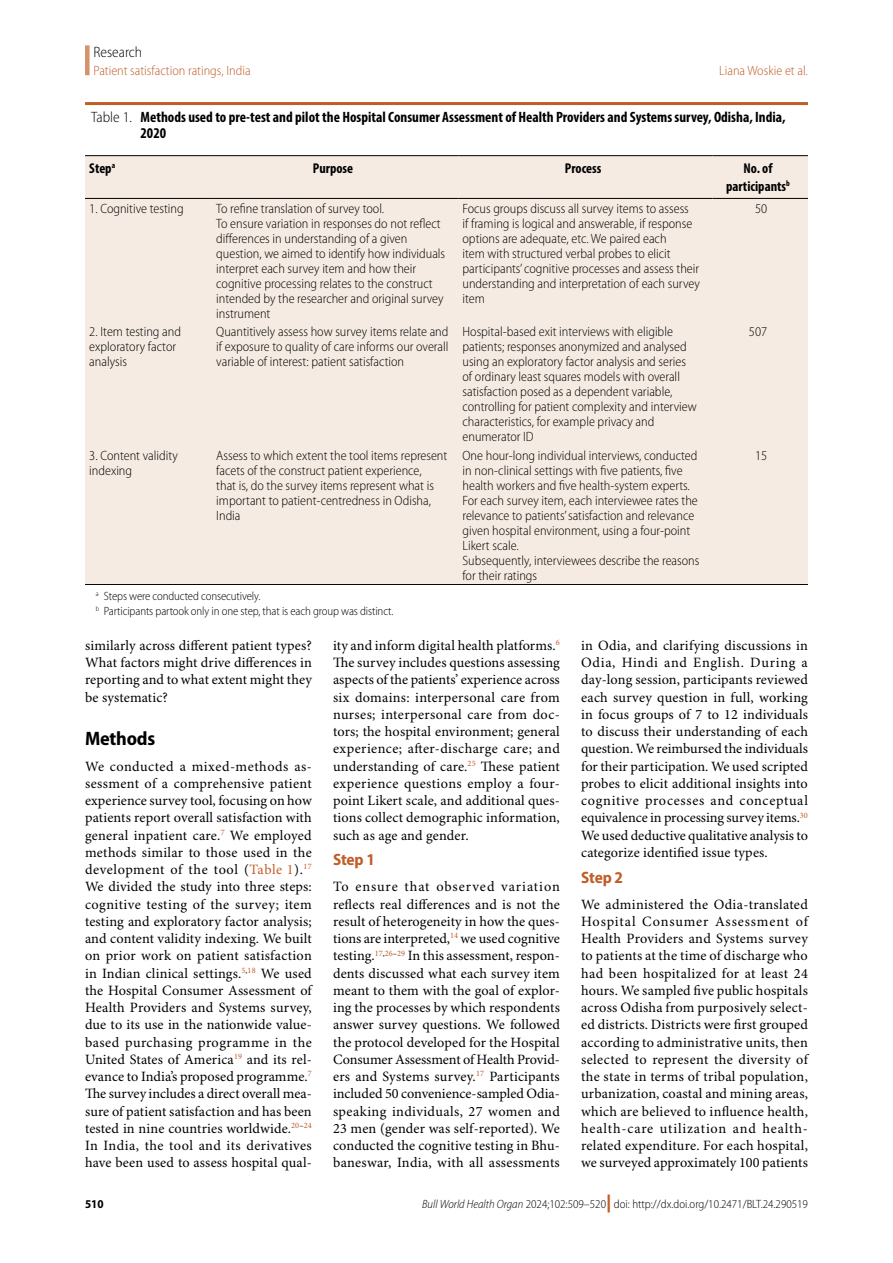
<style>
.page{position:relative;width:893px;height:1263px;background:#fff}
.page>*{position:absolute;margin:0;border:0;box-sizing:border-box;transform-origin:0 0}
.Head_1{font:700 semi-condensed 19.5px "Myriad Pro";letter-spacing:-.01em;color:#000}
.Head_2{font:700 semi-condensed 16.5px "Myriad Pro";letter-spacing:-.01em;color:#c05d28}
.Tbl_Title{font:700 condensed 15px/16.5px "Myriad Pro";color:#000}
.Section_Title{font:300 semi-condensed 15px "Myriad Pro";color:#000}
.Para_No_Ind{font:14.25px/17.2px "Minion Pro";letter-spacing:.01em;color:#000;text-align:justify}
.Para_Ind{font:14.25px/17.2px "Minion Pro";letter-spacing:.01em;color:#000;text-align:justify}
.Tbl_Col_Hd{font:700 condensed 14.25px/17.9px "Myriad Pro";color:#000;text-align:center}
.Tbl_Body{font:300 semi-condensed 13.5px/15px "Myriad Pro";color:#000}
.RH_Outside{font:300 semi-condensed 13.5px "Myriad Pro";color:#c05d28}
.RH_Inside{font:300 semi-condensed 13.5px "Myriad Pro";color:#c05d28}
.Tbl_FN{font:300 semi-condensed 12px "Myriad Pro";letter-spacing:-.01em;color:#000}
.Tbl_FN1{font:300 semi-condensed 12px "Myriad Pro";letter-spacing:-.01em;color:#000}
.t1{font:700 semi-condensed 12px "Myriad Pro";color:#000}
.s1{font-weight:300;font-stretch:semi-condensed}
.s2{color:#c05d28}
.s3{font-style:italic}
.s4{font-weight:900;font-stretch:normal;font-size:18px;color:#c05d28}
</style>
<div class="page">
<div style="left:85px;top:45px;width:5px;height:30px;background:#d4936a"></div>
<hr style="left:85px;top:102px;width:723px;height:3px;background:#c05d28">
<hr style="left:85px;top:584px;width:723px;height:1px;background:#000">
<div style="left:85px;top:156px;width:723px;height:428px;background:#f6ebe2"></div>
<hr style="left:85px;top:155px;width:127px;height:1px;background:#000">
<hr style="left:212px;top:155px;width:246px;height:1px;background:#000">
<hr style="left:458px;top:155px;width:254px;height:1px;background:#000">
<hr style="left:712px;top:155px;width:96px;height:1px;background:#000">
<hr style="left:85px;top:198px;width:127px;height:1px;background:#000">
<hr style="left:212px;top:198px;width:246px;height:1px;background:#000">
<hr style="left:458px;top:198px;width:254px;height:1px;background:#000">
<hr style="left:712px;top:198px;width:96px;height:1px;background:#000">
<p class="Section_Title" style="left:94px;top:44px;width:50px">Research</p>
<p class="RH_Outside" style="left:94px;top:63px;width:159px">Patient satisfaction ratings, India</p>
<p class="RH_Inside" style="left:719px;top:63px;width:90px">Liana Woskie et al.</p>
<p class="Tbl_Title" style="left:141px;top:108px;width:647px;text-indent:-50px"><span class="s1">Table 1.</span> Methods used to pre-test and pilot the Hospital Consumer Assessment of Health Providers and Systems survey, Odisha, India,<br>2020</p>
<p class="Tbl_Col_Hd" style="left:89px;top:159px;width:27px">Step<sup>a</sup></p>
<p class="Tbl_Col_Hd" style="left:313px;top:159px;width:42px">Purpose</p>
<p class="Tbl_Col_Hd" style="left:565px;top:159px;width:38px">Process</p>
<p class="Tbl_Col_Hd" style="left:726px;top:159px;width:65px">No. of participants<sup>b</sup></p>
<p class="Tbl_Body" style="left:89px;top:201px;width:96px">1. Cognitive testing</p>
<p class="Tbl_Body" style="left:216px;top:201px;width:230px">To refine translation of survey tool.<br>To ensure variation in responses do not reflect differences in understanding of a given question, we aimed to identify how individuals interpret each survey item and how their cognitive processing relates to the construct intended by the researcher and original survey instrument</p>
<p class="Tbl_Body" style="left:462px;top:201px;width:239px">Focus groups discuss all survey items to assess<br>if framing is logical and answerable, if response options are adequate, etc. We paired each<br>item with structured verbal probes to elicit participants’ cognitive processes and assess their understanding and interpretation of each survey item</p>
<p class="Tbl_Body" style="left:755px;top:201px;width:14px">50</p>
<p class="Tbl_Body" style="left:89px;top:325px;width:93px">2. Item testing and exploratory factor analysis</p>
<p class="Tbl_Body" style="left:216px;top:325px;width:234px;text-align:justify">Quantitively assess how survey items relate and if exposure to quality of care informs our overall variable of interest: patient satisfaction</p>
<p class="Tbl_Body" style="left:462px;top:325px;width:236px">Hospital-based exit interviews with eligible patients; responses anonymized and analysed using an exploratory factor analysis and series of ordinary least squares models with overall satisfaction posed as a dependent variable, controlling for patient complexity and interview characteristics, for example privacy and enumerator ID</p>
<p class="Tbl_Body" style="left:749px;top:325px;width:20px">507</p>
<p class="Tbl_Body" style="left:89px;top:448px;width:90px">3. Content validity indexing</p>
<p class="Tbl_Body" style="left:216px;top:448px;width:232px">Assess to which extent the tool items represent facets of the construct patient experience,<br>that is, do the survey items represent what is important to patient-centredness in Odisha, India</p>
<p class="Tbl_Body" style="left:462px;top:448px;width:238px">One hour-long individual interviews, conducted in non-clinical settings with five patients, five health workers and five health-system experts.<br>For each survey item, each interviewee rates the relevance to patients’ satisfaction and relevance given hospital environment, using a four-point Likert scale.<br>Subsequently, interviewees describe the reasons for their ratings</p>
<p class="Tbl_Body" style="left:755px;top:448px;width:14px">15</p>
<p class="Tbl_FN1" style="left:96px;top:590px;width:166px"><sup>a</sup> Steps were conducted consecutively.</p>
<p class="Tbl_FN" style="left:96px;top:604px;width:299px"><sup>b</sup> Participants partook only in one step, that is each group was distinct.</p>
<p class="Para_Ind" style="left:85px;top:637px;width:228px">similarly across different patient types?<br>What factors might drive differences in reporting and to what extent might they be systematic?</p>
<p class="Head_1" style="left:85px;top:727px;width:72px">Methods</p>
<p class="Para_No_Ind" style="left:85px;top:758px;width:228px">We conducted a mixed-methods as&shy;sessment of a comprehensive patient experience survey tool, focusing on how patients report overall satisfaction with general inpatient care.<sup>7</sup> We employed methods similar to those used in the development of the tool (<span class="s2">Table 1</span>).<sup>17<br></sup>We divided the study into three steps: cognitive testing of the survey; item testing and exploratory factor analysis; and content validity indexing. We built on prior work on patient satisfaction in Indian clinical settings.<sup>5</sup><sup>,</sup><sup>18</sup> We used the Hospital Consumer Assessment of Health Providers and Systems survey, due to its use in the nationwide value&shy;based purchasing programme in the United States of America<sup>19</sup> and its rel&shy;evance to India’s proposed programme.<sup>7<br></sup>The survey includes a direct overall mea&shy;sure of patient satisfaction and has been tested in nine countries worldwide.<sup>20</sup><sup>–</sup><sup>24<br></sup>In India, the tool and its derivatives have been used to assess hospital qual-</p>
<p class="Para_No_Ind" style="left:333px;top:637px;width:228px">ity and inform digital health platforms.<sup>6<br></sup>The survey includes questions assessing aspects of the patients’ experience across six domains: interpersonal care from nurses; interpersonal care from doc&shy;tors; the hospital environment; general experience; after-discharge care; and understanding of care.<sup>25</sup> These patient experience questions employ a four&shy;point Likert scale, and additional ques&shy;tions collect demographic information, such as age and gender.</p>
<p class="Head_2" style="left:333px;top:851px;width:43px">Step 1</p>
<p class="Para_No_Ind" style="left:333px;top:879px;width:228px">To ensure that observed variation reflects real differences and is not the result of heterogeneity in how the ques&shy;tions are interpreted,<sup>14</sup> we used cognitive testing.<sup>17</sup><sup>,</sup><sup>26</sup><sup>–</sup><sup>29</sup> In this assessment, respon&shy;dents discussed what each survey item meant to them with the goal of explor&shy;ing the processes by which respondents answer survey questions. We followed the protocol developed for the Hospital Consumer Assessment of Health Provid&shy;ers and Systems survey.<sup>17</sup> Participants included 50 convenience-sampled Odia&shy;speaking individuals, 27 women and 23 men (gender was self-reported). We conducted the cognitive testing in Bhu&shy;baneswar, India, with all assessments</p>
<p class="Para_No_Ind" style="left:581px;top:637px;width:228px">in Odia, and clarifying discussions in Odia, Hindi and English. During a day-long session, participants reviewed each survey question in full, working in focus groups of 7 to 12 individuals to discuss their understanding of each question. We reimbursed the individuals for their participation. We used scripted probes to elicit additional insights into cognitive processes and conceptual equivalence in processing survey items.<sup>30<br></sup>We used deductive qualitative analysis to categorize identified issue types.</p>
<p class="Head_2" style="left:581px;top:868px;width:43px">Step 2</p>
<p class="Para_No_Ind" style="left:581px;top:896px;width:228px">We administered the Odia-translated Hospital Consumer Assessment of Health Providers and Systems survey to patients at the time of discharge who had been hospitalized for at least 24 hours. We sampled five public hospitals across Odisha from purposively select&shy;ed districts. Districts were first grouped according to administrative units, then selected to represent the diversity of the state in terms of tribal population, urbanization, coastal and mining areas, which are believed to influence health, health-care utilization and health&shy;related expenditure. For each hospital, we surveyed approximately 100 patients</p>
<p class="t1" style="left:85px;top:1197px;width:20px">510</p>
<p class="Tbl_FN" style="left:422px;top:1198px;width:387px"><span class="s3">Bull World Health Organ</span> 2024;102:509–520<span class="s4">|</span> doi: http://dx.doi.org/10.2471/BLT.24.290519</p>
</div>
